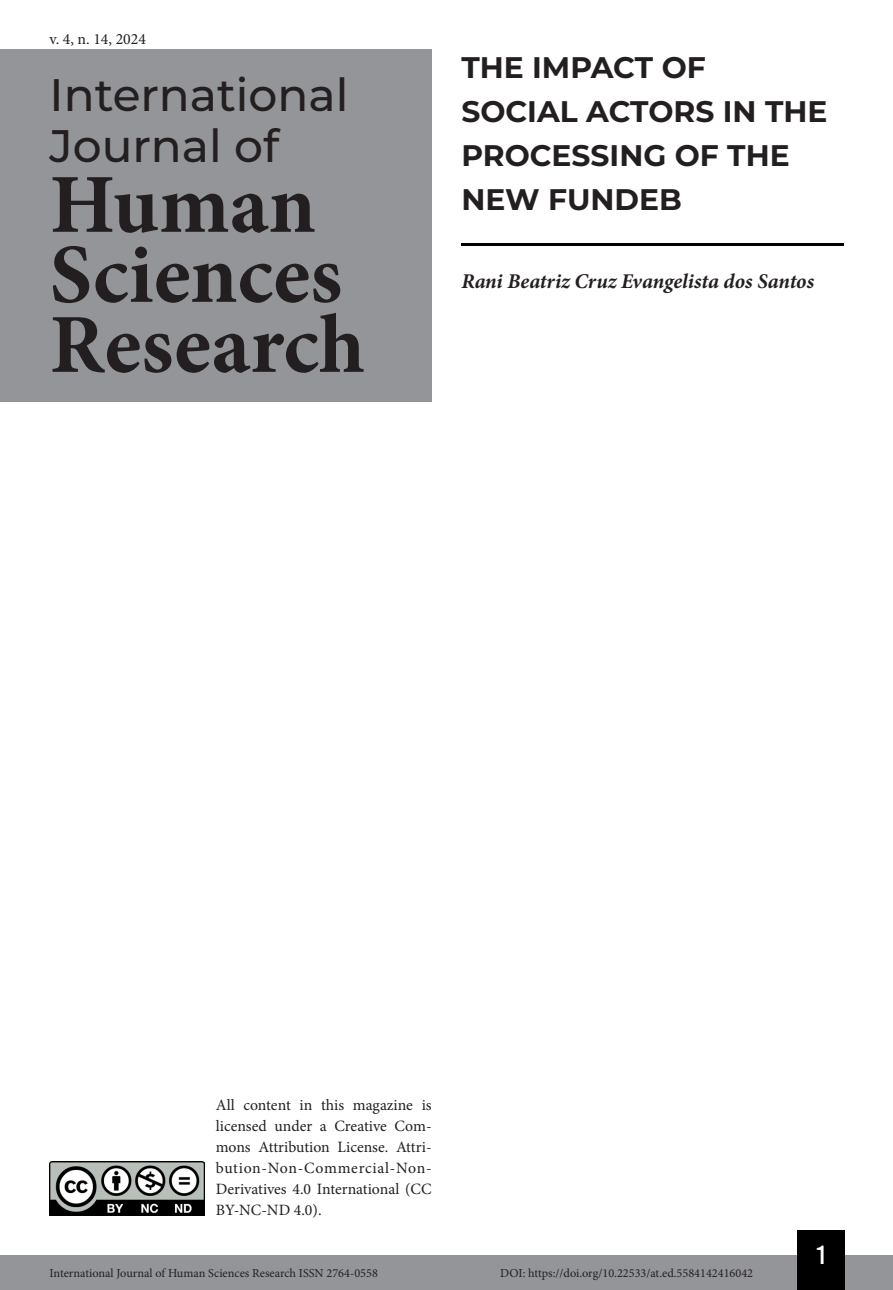
<style>
.page{position:relative;width:893px;height:1290px;background:#fff}
.page>*{position:absolute;margin:0;border:0;box-sizing:border-box;transform-origin:0 0}
.t1{font:700 84px/70px "Minion Pro";color:#231f20}
.t2{font:500 45.5px/50.8px "Montserrat";color:#231f20}
.Título_Artigo{font:700 29.75px/43.8px "Montserrat";color:#231f20}
.t3{font:26.25px "Bebas Kai";color:#fff}
.Autor{font:italic 700 21px "Minion Pro";color:#231f20}
.t4{font:15.75px/21px "Minion Pro";color:#231f20;text-align:justify}
.t5{font:12.25px "Minion Pro";color:#231f20}
</style>
<div class="page">
<div style="left:0;top:1255px;width:893px;height:35px;background:#939598"></div>
<div style="left:797px;top:1230px;width:48px;height:60px;background:#000"></div>
<img style="left:50px;top:1161px;width:154px;height:54px">
<div style="left:0;top:50px;width:432px;height:352px;background:#939598"></div>
<hr style="left:461px;top:243px;width:382px;height:3px;background:#000">
<p class="t4" style="left:50px;top:28px;width:98px">v. 4, n. 14, 2024</p>
<h2 class="t2" style="left:50px;top:68px;width:300px">International<br>Journal of</h2>
<h1 class="t1" style="left:50px;top:169px;width:317px">Human<br>Sciences<br>Research</h1>
<p class="Título_Artigo" style="left:461px;top:44px;width:367px">THE IMPACT OF<br>SOCIAL ACTORS IN THE<br>PROCESSING OF THE<br>NEW FUNDEB</p>
<p class="Autor" style="left:461px;top:267px;width:354px">Rani Beatriz Cruz Evangelista dos Santos</p>
<p class="t4" style="left:216px;top:1095px;width:217px">All content in this magazine is licensed under a Creative Com&shy;mons Attribution License. Attri&shy;bution-Non-Commercial-Non-Derivatives 4.0 International (CC BY-NC-ND 4.0).</p>
<h3 class="t3" style="left:817px;top:1241px;width:10px">1</h3>
<p class="t5" style="left:50px;top:1265px;width:330px">International Journal of Human Sciences Research ISSN 2764-0558</p>
<p class="t5" style="left:500px;top:1265px;width:254px">DOI: https://doi.org/10.22533/at.ed.5584142416042</p>
</div>
